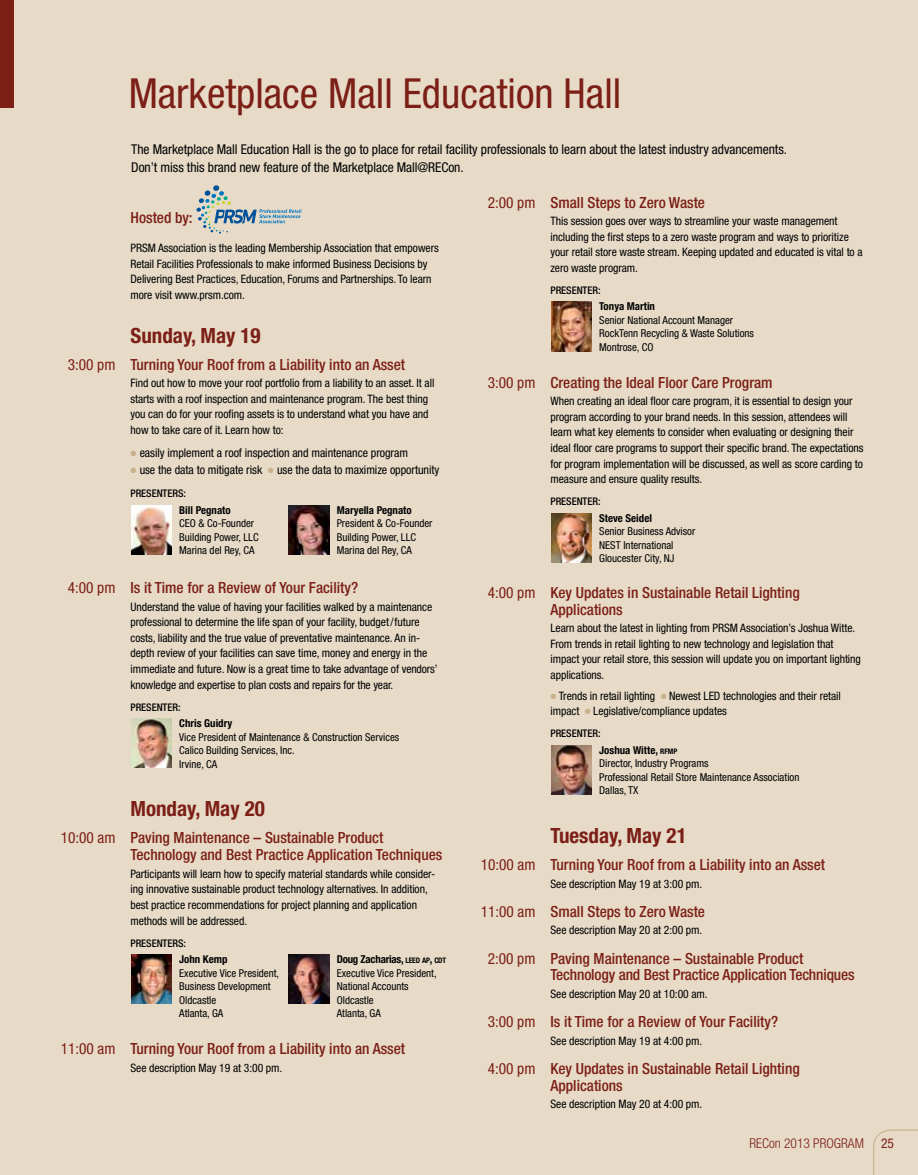
<style>
.page{position:relative;width:918px;height:1175px;background:#fff}
.page>*{position:absolute;margin:0;border:0;box-sizing:border-box;transform-origin:0 0}
.t1{font:condensed 41.4px "Helvetica Neue";color:#7c1f16}
.t2{font:700 condensed 21px "Helvetica Neue";color:#7c1f16}
.t3{font:500 condensed 15.3px/17px "Helvetica Neue";color:#7c1f16}
.t4{font:condensed 13.5px/17.7px "Helvetica Neue";letter-spacing:-.005em;color:#000}
.t5{font:300 condensed 13.5px "Helvetica Neue";color:#7c1f16}
.t6{font:condensed 13.5px "Helvetica Neue";color:#7c1f16}
.t7{font:condensed 12px "Helvetica Neue";letter-spacing:-.005em;color:#000}
.t8{font:condensed 11.7px/15.6px "Helvetica Neue";letter-spacing:-.005em;color:#000}
.t9{font:condensed 10.8px/13.5px "Helvetica Neue";color:#000}
.t10{font:700 condensed 10.8px "Helvetica Neue";color:#000}
.t11{font:500 condensed 10.5px "Helvetica Neue";letter-spacing:-.005em;color:#000}
.s1{font-weight:400}
.s2{color:#c8b18b}
.s3{font-weight:700}
.s4{font-weight:700;font-size:7.65px}
</style>
<div class="page">
<div style="left:0;top:0;width:918px;height:1174px;background:#e7dbc8"></div>
<svg style="left:873px;top:1129px;width:45px;height:45px"></svg>
<svg style="left:196px;top:185px;width:106px;height:49px"></svg>
<img style="left:131px;top:505px;width:41px;height:49px">
<img style="left:289px;top:505px;width:40px;height:49px">
<img style="left:131px;top:718px;width:41px;height:49px">
<img style="left:131px;top:954px;width:41px;height:49px">
<img style="left:289px;top:954px;width:40px;height:49px">
<img style="left:551px;top:302px;width:41px;height:49px">
<img style="left:551px;top:513px;width:41px;height:49px">
<img style="left:551px;top:745px;width:41px;height:49px">
<div style="left:0;top:0;width:14px;height:108px;background:#7c1f16"></div>
<h1 class="t1" style="left:129px;top:70px;width:494px">Marketplace Mall Education Hall</h1>
<p class="t4" style="left:131px;top:140px;width:657px">The Marketplace Mall Education Hall is the go to place for retail facility professionals to learn about the latest industry advancements.<br>Don’t miss this brand new feature of the Marketplace Mall@RECon.</p>
<h3 class="t3" style="left:130px;top:209px;width:64px">Hosted by:</h3>
<p class="t8" style="left:130px;top:240px;width:310px">PRSM Association is the leading Membership Association that empowers Retail Facilities Professionals to make informed Business Decisions by Delivering Best Practices, Education, Forums and Partnerships. To learn more visit www.prsm.com.</p>
<h2 class="t2" style="left:131px;top:322px;width:132px">Sunday, May 19</h2>
<h3 class="t3" style="left:68px;top:355px;width:339px"><span class="s1">3:00 pm</span> Turning Your Roof from a Liability into an Asset</h3>
<p class="t8" style="left:130px;top:375px;width:305px">Find out how to move your roof portfolio from a liability to an asset. It all starts with a roof inspection and maintenance program. The best thing you can do for your roofing assets is to understand what you have and how to take care of it. Learn how to:</p>
<p class="t7" style="left:130px;top:445px;width:279px"><span class="s2">●</span> easily implement a roof inspection and maintenance program</p>
<p class="t7" style="left:130px;top:463px;width:310px"><span class="s2">●</span> use the data to mitigate risk <span class="s2">●</span> use the data to maximize opportunity</p>
<p class="t11" style="left:54px;top:487px;width:31px">Pr</p>
<p class="t11" style="left:141px;top:487px;width:46px">esenters:</p>
<p class="t10" style="left:179px;top:503px;width:53px">Bill Pegnato</p>
<p class="t9" style="left:179px;top:516px;width:81px">CEO &amp; Co-Founder<br>Building Power, LLC<br>Marina del Rey, CA</p>
<p class="t10" style="left:337px;top:503px;width:76px">Maryella Pegnato</p>
<p class="t9" style="left:337px;top:516px;width:97px">President &amp; Co-Founder<br>Building Power, LLC<br>Marina del Rey, CA</p>
<h3 class="t3" style="left:68px;top:579px;width:292px"><span class="s1">4:00 pm</span> Is it Time for a Review of Your Facility?</h3>
<p class="t8" style="left:130px;top:598px;width:309px">Understand the value of having your facilities walked by a maintenance professional to determine the life span of your facility, budget /future costs, liability and the true value of preventative maintenance. An in&shy;depth review of your facilities can save time, money and energy in the immediate and future. Now is a great time to take advantage of vendors’ knowledge and expertise to plan costs and repairs for the year.</p>
<p class="t11" style="left:54px;top:700px;width:31px">Pr</p>
<p class="t11" style="left:141px;top:700px;width:41px">esenter:</p>
<p class="t10" style="left:179px;top:716px;width:55px">Chris Guidry</p>
<p class="t9" style="left:179px;top:730px;width:222px">Vice President of Maintenance &amp; Construction Services<br>Calico Building Services, Inc.<br>Irvine, CA</p>
<h2 class="t2" style="left:131px;top:796px;width:136px">Monday, May 20</h2>
<h3 class="t3" style="left:131px;top:829px;width:313px;text-indent:-70px"><span class="s1">10:00 am</span> Paving Maintenance – Sustainable Product<br>Technology and Best Practice Application Techniques</h3>
<p class="t8" style="left:130px;top:865px;width:306px">Participants will learn how to specify material standards while consider&shy;ing innovative sustainable product technology alternatives. In addition, best practice recommendations for project planning and application methods will be addressed.</p>
<p class="t11" style="left:54px;top:936px;width:31px">Pr</p>
<p class="t11" style="left:141px;top:936px;width:46px">esenters:</p>
<p class="t10" style="left:179px;top:952px;width:50px">John Kemp</p>
<p class="t9" style="left:179px;top:966px;width:101px">Executive Vice President,<br>Business Development<br>Oldcastle<br>Atlanta, GA</p>
<p class="t9" style="left:337px;top:952px;width:111px"><span class="s3">Doug Zacharias,</span> <span class="s4">LEED AP</span><span class="s3">,</span> <span class="s4">CDT<br></span>Executive Vice President,<br>National Accounts<br>Oldcastle<br>Atlanta, GA</p>
<h3 class="t3" style="left:61px;top:1040px;width:346px"><span class="s1">11:00 am</span> Turning Your Roof from a Liability into an Asset</h3>
<p class="t8" style="left:130px;top:1059px;width:153px">See description May 19 at 3:00 pm.</p>
<h3 class="t3" style="left:488px;top:194px;width:219px"><span class="s1">2:00 pm</span> Small Steps to Zero Waste</h3>
<p class="t8" style="left:550px;top:213px;width:314px">This session goes over ways to streamline your waste management including the first steps to a zero waste program and ways to prioritize your retail store waste stream. Keeping updated and educated is vital to a zero waste program.</p>
<p class="t11" style="left:474px;top:284px;width:31px">Pr</p>
<p class="t11" style="left:561px;top:284px;width:41px">esenter:</p>
<p class="t10" style="left:599px;top:300px;width:57px">Tonya Martin</p>
<p class="t9" style="left:599px;top:313px;width:156px">Senior National Account Manager<br>RockTenn Recycling &amp; Waste Solutions<br>Montrose, CO</p>
<h3 class="t3" style="left:488px;top:373px;width:286px"><span class="s1">3:00 pm</span> Creating the Ideal Floor Care Program</h3>
<p class="t8" style="left:550px;top:393px;width:315px">When creating an ideal floor care program, it is essential to design your program according to your brand needs. In this session, attendees will learn what key elements to consider when evaluating or designing their ideal floor care programs to support their specific brand. The expectations for program implementation will be discussed, as well as score carding to measure and ensure quality results.</p>
<p class="t11" style="left:474px;top:495px;width:31px">Pr</p>
<p class="t11" style="left:561px;top:495px;width:41px">esenter:</p>
<p class="t10" style="left:599px;top:511px;width:54px">Steve Seidel</p>
<p class="t9" style="left:599px;top:524px;width:98px">Senior Business Advisor<br>NEST International<br>Gloucester City, NJ</p>
<h3 class="t3" style="left:551px;top:583px;width:251px;text-indent:-63px"><span class="s1">4:00 pm</span> Key Updates in Sustainable Retail Lighting<br>Applications</h3>
<p class="t8" style="left:550px;top:620px;width:312px">Learn about the latest in lighting from PRSM Association’s Joshua Witte.<br>From trends in retail lighting to new technology and legislation that impact your retail store, this session will update you on important lighting applications.</p>
<p class="t8" style="left:550px;top:687px;width:292px"><span class="s2">●</span> Trends in retail lighting <span class="s2">●</span> Newest LED technologies and their retail impact <span class="s2">●</span> Legislative/compliance updates</p>
<p class="t11" style="left:474px;top:727px;width:31px">Pr</p>
<p class="t11" style="left:561px;top:727px;width:41px">esenter:</p>
<p class="t9" style="left:599px;top:743px;width:202px"><span class="s3">Joshua Witte,</span> <span class="s4">RFMP<br></span>Director, Industry Programs<br>Professional Retail Store Maintenance Association<br>Dallas, TX</p>
<h2 class="t2" style="left:551px;top:822px;width:138px">Tuesday, May 21</h2>
<h3 class="t3" style="left:481px;top:856px;width:346px"><span class="s1">10:00 am</span> Turning Your Roof from a Liability into an Asset</h3>
<p class="t8" style="left:550px;top:875px;width:153px">See description May 19 at 3:00 pm.</p>
<h3 class="t3" style="left:481px;top:902px;width:226px"><span class="s1">11:00 am</span> Small Steps to Zero Waste</h3>
<p class="t8" style="left:550px;top:922px;width:153px">See description May 20 at 2:00 pm.</p>
<h3 class="t3" style="left:551px;top:949px;width:306px;text-indent:-63px"><span class="s1">2:00 pm</span> Paving Maintenance – Sustainable Product<br>Technology and Best Practice Application Techniques</h3>
<p class="t8" style="left:550px;top:985px;width:159px">See description May 20 at 10:00 am.</p>
<h3 class="t3" style="left:488px;top:1013px;width:292px"><span class="s1">3:00 pm</span> Is it Time for a Review of Your Facility?</h3>
<p class="t8" style="left:550px;top:1032px;width:153px">See description May 19 at 4:00 pm.</p>
<h3 class="t3" style="left:551px;top:1059px;width:251px;text-indent:-63px"><span class="s1">4:00 pm</span> Key Updates in Sustainable Retail Lighting<br>Applications</h3>
<p class="t8" style="left:550px;top:1096px;width:153px">See description May 20 at 4:00 pm.</p>
<p class="t5" style="left:749px;top:1135px;width:116px">RECon 2013 PROGRAM</p>
<p class="t6" style="left:881px;top:1135px;width:14px">25</p>
</div>
